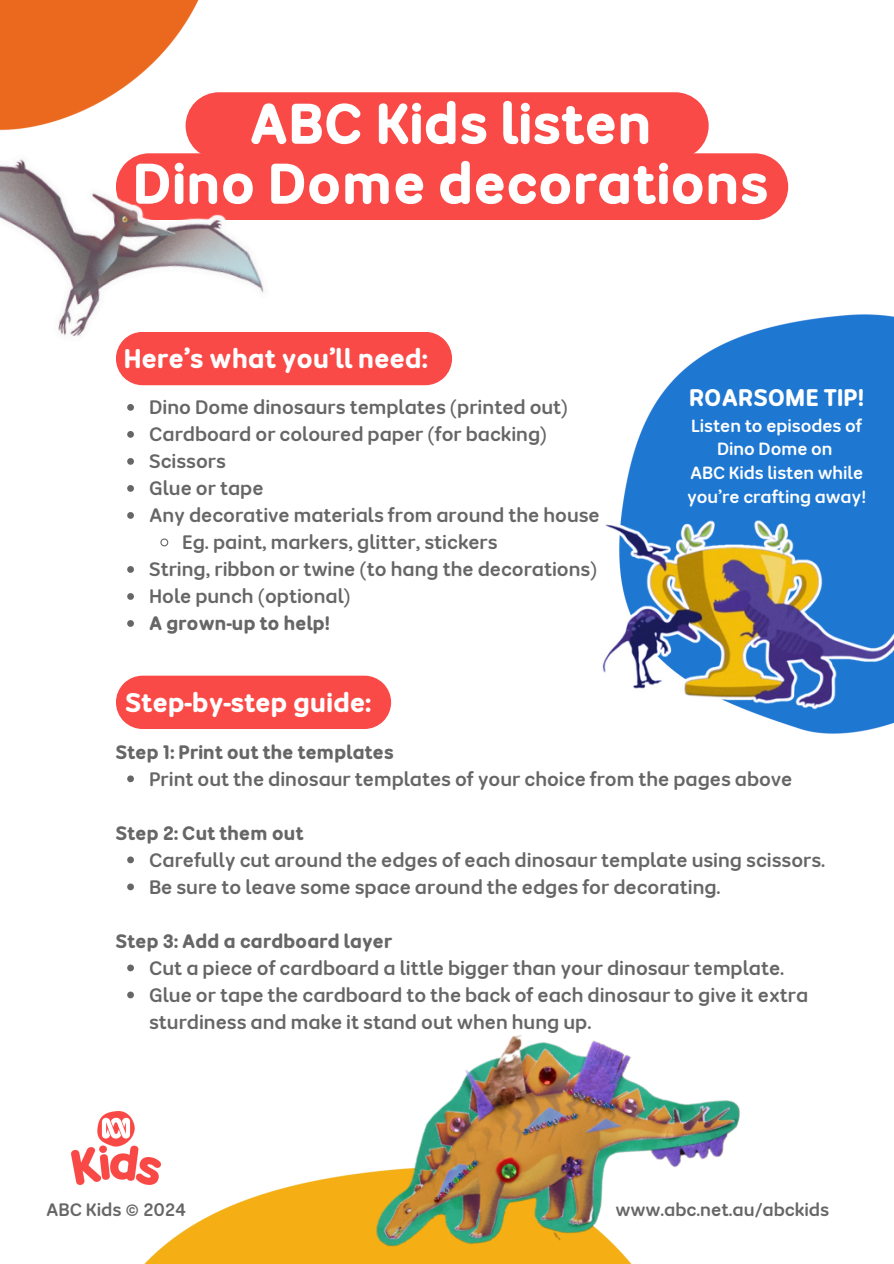
<style>
.page{position:relative;width:894px;height:1264px;background:#fff}
.page>*{position:absolute;margin:0;border:0;box-sizing:border-box;transform-origin:0 0}
.t1{font:700 57.15px/60px "ABC Sans Rounded";color:#fff;text-align:center}
.t2{font:700 27px "ABC Sans Rounded";color:#fff}
.t3{font:700 24px "ABC Sans Rounded";color:#fff}
.t4{font:19.5px/27px "ABC Sans Rounded";color:#666}
.t5{font:700 19.5px "ABC Sans Rounded";color:#666}
.t6{font:18px "ABC Sans Rounded";color:#666}
.t7{font:17.7px/23.7px "ABC Sans Rounded";color:#fff;text-align:center}
</style>
<div class="page">
<img style="left:97px;top:1111px;width:38px;height:28px">
<svg style="left:228px;top:92px;width:560px;height:128px;background:#fa5a58"></svg>
<svg style="left:127px;top:404px;width:7px;height:7px"></svg>
<svg style="left:127px;top:431px;width:7px;height:7px"></svg>
<svg style="left:127px;top:458px;width:7px;height:7px"></svg>
<svg style="left:127px;top:485px;width:7px;height:7px"></svg>
<svg style="left:127px;top:512px;width:7px;height:7px"></svg>
<svg style="left:160px;top:538px;width:9px;height:9px"></svg>
<svg style="left:127px;top:566px;width:7px;height:7px"></svg>
<svg style="left:127px;top:593px;width:7px;height:7px"></svg>
<svg style="left:127px;top:620px;width:7px;height:7px"></svg>
<img style="left:0;top:0;width:228px;height:97px">
<img style="left:71px;top:1139px;width:207px;height:124px">
<svg style="left:127px;top:775px;width:7px;height:7px"></svg>
<svg style="left:127px;top:856px;width:7px;height:7px"></svg>
<svg style="left:127px;top:883px;width:7px;height:7px"></svg>
<svg style="left:127px;top:964px;width:7px;height:7px"></svg>
<svg style="left:127px;top:991px;width:7px;height:7px"></svg>
<div style="left:116px;top:675px;width:275px;height:54px;background:#fa4a47"></div>
<div style="left:310px;top:332px;width:142px;height:53px;background:#fa4a47"></div>
<img style="left:623px;top:314px;width:270px;height:420px">
<img style="left:602px;top:499px;width:291px;height:225px">
<img style="left:0;top:97px;width:310px;height:289px">
<img style="left:278px;top:1035px;width:462px;height:228px">
<h1 class="t1" style="left:133px;top:92px;width:637px">ABC Kids listen<br>Dino Dome decorations</h1>
<p class="t2" style="left:124px;top:340px;width:305px">Here’s what you’ll need:</p>
<p class="t4" style="left:149px;top:393px;width:421px">Dino Dome dinosaurs templates (printed out)</p>
<p class="t4" style="left:149px;top:420px;width:400px">Cardboard or coloured paper (for backing)</p>
<h3 class="t4" style="left:149px;top:447px;width:78px">Scissors</h3>
<h2 class="t4" style="left:149px;top:474px;width:116px">Glue or tape</h2>
<p class="t4" style="left:149px;top:501px;width:452px">Any decorative materials from around the house</p>
<p class="t4" style="left:182px;top:528px;width:317px">Eg. paint, markers, glitter, stickers</p>
<p class="t4" style="left:149px;top:555px;width:450px">String, ribbon or twine (to hang the decorations)</p>
<p class="t4" style="left:149px;top:582px;width:203px">Hole punch (optional)</p>
<p class="t5" style="left:149px;top:610px;width:183px">A grown-up to help!</p>
<p class="t2" style="left:126px;top:684px;width:247px">Step-by-step guide:</p>
<h3 class="t3" style="left:688px;top:381px;width:177px">ROARSOME TIP!</h3>
<h3 class="t7" style="left:687px;top:413px;width:180px">Listen to episodes of<br>Dino Dome on<br>ABC Kids listen while you’re crafting away!</h3>
<p class="t5" style="left:116px;top:738px;width:279px">Step 1: Print out the templates</p>
<p class="t4" style="left:149px;top:764px;width:644px">Print out the dinosaur templates of your choice from the pages above</p>
<p class="t5" style="left:116px;top:819px;width:189px">Step 2: Cut them out</p>
<h2 class="t4" style="left:149px;top:845px;width:677px">Carefully cut around the edges of each dinosaur template using scissors.</h2>
<h3 class="t4" style="left:149px;top:872px;width:573px">Be sure to leave some space around the edges for decorating.</h3>
<p class="t5" style="left:116px;top:927px;width:278px">Step 3: Add a cardboard layer</p>
<h3 class="t4" style="left:149px;top:953px;width:636px">Cut a piece of cardboard a little bigger than your dinosaur template.</h3>
<p class="t4" style="left:149px;top:980px;width:660px">Glue or tape the cardboard to the back of each dinosaur to give it extra sturdiness and make it stand out when hung up.</p>
<p class="t6" style="left:46px;top:1197px;width:141px">ABC Kids © 2024</p>
<p class="t6" style="left:615px;top:1197px;width:215px">www.abc.net.au/abckids</p>
</div>
